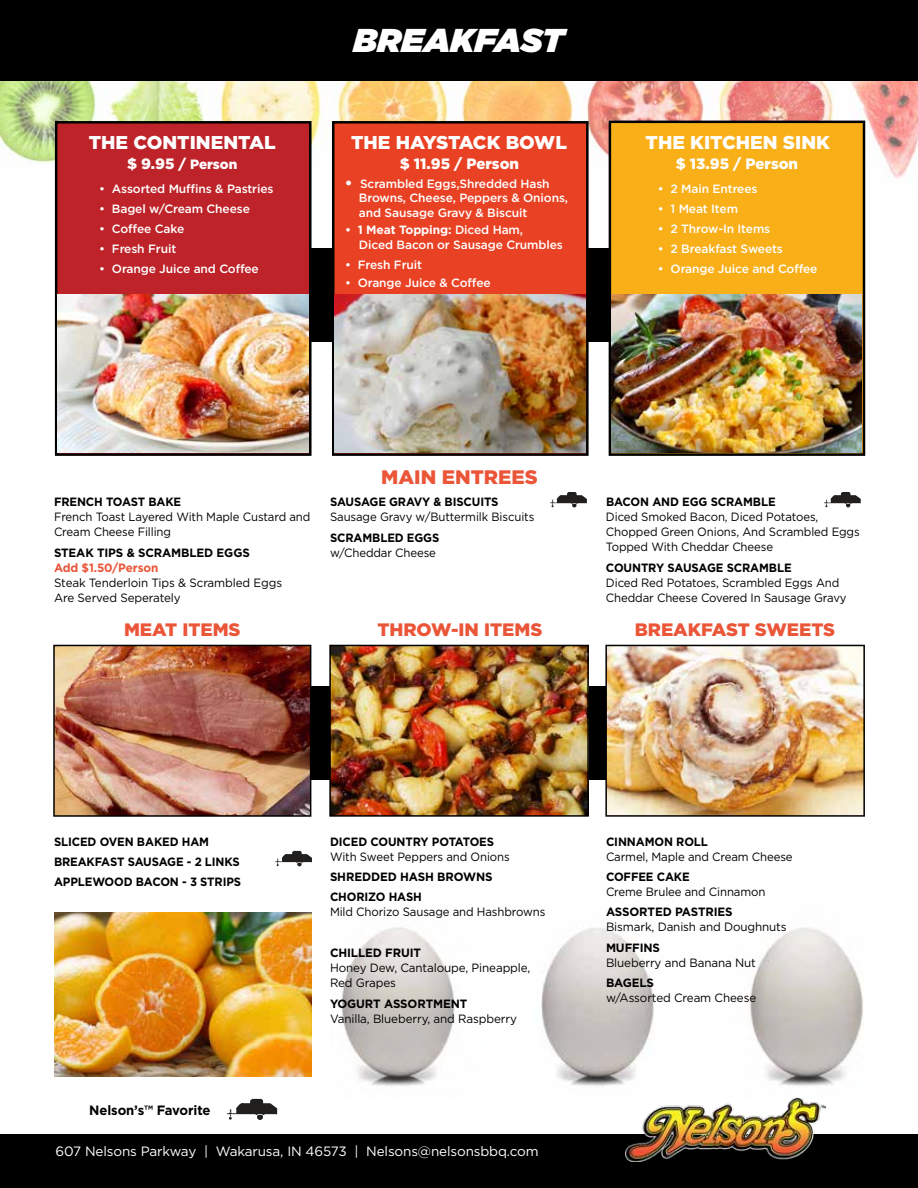
<style>
.page{position:relative;width:918px;height:1188px;background:#fff}
.page>*{position:absolute;margin:0;border:0;box-sizing:border-box;transform-origin:0 0}
.t1{font:italic 900 33px "Gotham";color:#fff}
.t2{font:900 19.5px "Gotham";color:#eb5538}
.t3{font:900 18.6px "Gotham";color:#fff}
.t4{font:900 18px "Gotham";color:#eb5538}
.t5{font:900 15px "Gotham";color:#fff}
.t6{font:13.5px "Gotham";letter-spacing:-.01em;color:#fff}
.t7{font:700 13.5px "Gotham";letter-spacing:-.01em;color:#000}
.t8{font:900 13.5px "Gotham";color:#fff}
.t9{font:12px/15px "Gotham";letter-spacing:-.01em;color:#000;scale:.95 1}
.t10{font:500 12px/14.4px "Gotham";letter-spacing:-.01em;color:#fff}
.t11{font:700 12px/20.4px "Gotham";letter-spacing:-.01em;color:#000;scale:.95 1}
.t12{font:12px/15px "Gotham";letter-spacing:-.01em;color:#000}
.t13{font:700 12px/20.4px "Gotham";letter-spacing:-.01em;color:#000}
.t14{font:700 12px "Gotham";letter-spacing:-.01em;color:#eb5538}
.s1{font-size:15px}
.s2{font-size:14.25px}
.s3{font-weight:900;font-size:14.25px}
.s4{font-weight:700}
</style>
<div class="page">
<div style="left:306px;top:686px;width:309px;height:94px;background:#000"></div>
<img style="left:0;top:82px;width:918px;height:115px">
<img style="left:341px;top:927px;width:114px;height:159px">
<img style="left:541px;top:928px;width:113px;height:158px">
<img style="left:749px;top:927px;width:115px;height:159px">
<div style="left:305px;top:248px;width:309px;height:94px;background:#000"></div>
<div style="left:610px;top:122px;width:254px;height:333px;background:#f8af18"></div>
<div style="left:609px;top:121px;width:256px;height:335px;border:2px solid #000"></div>
<div style="left:56px;top:122px;width:254px;height:333px;background:#bd2329"></div>
<div style="left:55px;top:121px;width:257px;height:335px;border:2px solid #000"></div>
<div style="left:333px;top:122px;width:254px;height:333px;background:#e94124"></div>
<div style="left:332px;top:121px;width:257px;height:335px;border:2px solid #000"></div>
<div style="left:0;top:1134px;width:918px;height:54px;background:#000"></div>
<div style="left:0;top:0;width:918px;height:81px;background:#000"></div>
<img style="left:54px;top:912px;width:258px;height:164px">
<img style="left:608px;top:648px;width:254px;height:166px">
<div style="left:605px;top:645px;width:260px;height:172px;border:2px solid #000"></div>
<img style="left:332px;top:648px;width:254px;height:166px">
<div style="left:329px;top:645px;width:260px;height:172px;border:2px solid #000"></div>
<img style="left:625px;top:1098px;width:201px;height:64px">
<svg style="left:550px;top:492px;width:37px;height:15px"></svg>
<img style="left:56px;top:648px;width:252px;height:166px">
<div style="left:53px;top:645px;width:258px;height:172px;border:2px solid #000"></div>
<img style="left:335px;top:294px;width:251px;height:158px">
<img style="left:58px;top:294px;width:250px;height:158px">
<img style="left:611px;top:294px;width:251px;height:158px">
<svg style="left:227px;top:1099px;width:50px;height:21px"></svg>
<svg style="left:824px;top:492px;width:37px;height:15px"></svg>
<svg style="left:275px;top:851px;width:37px;height:15px"></svg>
<h1 class="t1" style="left:354px;top:21px;width:212px">BREAKFAST</h1>
<h3 class="t3" style="left:89px;top:130px;width:188px">THE CONTINENTAL</h3>
<h3 class="t3" style="left:351px;top:130px;width:217px">THE HAYSTACK BOWL</h3>
<h3 class="t3" style="left:646px;top:130px;width:186px">THE KITCHEN SINK</h3>
<p class="t8" style="left:127px;top:155px;width:112px"><span class="s1">$ 9.95</span> <span class="s2">/</span> Person</p>
<p class="t10" style="left:99px;top:182px;width:176px">• Assorted Muffins &amp; Pastries</p>
<p class="t10" style="left:99px;top:202px;width:152px">• Bagel w/Cream Cheese</p>
<p class="t10" style="left:99px;top:222px;width:87px">• Coffee Cake</p>
<p class="t10" style="left:99px;top:242px;width:79px">• Fresh Fruit</p>
<p class="t10" style="left:99px;top:262px;width:161px">• Orange Juice and Coffee</p>
<p class="t5" style="left:400px;top:153px;width:121px">$ 11.95 / Person</p>
<p class="t5" style="left:676px;top:153px;width:124px">$ 13.95 / Person</p>
<p class="t10" style="left:359px;top:176px;width:211px;text-indent:-14px"><span class="s3">•</span> Scrambled Eggs,Shredded Hash<br>Browns, Cheese, Peppers &amp; Onions, and Sausage Gravy &amp; Biscuit</p>
<p class="t10" style="left:359px;top:223px;width:205px;text-indent:-14px"><span class="s4">• 1 Meat Topping:</span> Diced Ham,<br>Diced Bacon or Sausage Crumbles</p>
<p class="t10" style="left:345px;top:257px;width:79px">• Fresh Fruit</p>
<p class="t10" style="left:345px;top:276px;width:147px">• Orange Juice &amp; Coffee</p>
<p class="t10" style="left:658px;top:181px;width:101px">• 2 Main Entrees</p>
<p class="t10" style="left:658px;top:201px;width:82px">• 1 Meat Item</p>
<p class="t10" style="left:658px;top:221px;width:114px">• 2 Throw-In Items</p>
<p class="t10" style="left:658px;top:241px;width:127px">• 2 Breakfast Sweets</p>
<p class="t10" style="left:658px;top:261px;width:161px">• Orange Juice and Coffee</p>
<p class="t11" style="left:54px;top:492px;width:135px">FRENCH TOAST BAKE</p>
<p class="t9" style="left:54px;top:509px;width:271px">French Toast Layered With Maple Custard and<br>Cream Cheese Filling</p>
<p class="t13" style="left:54px;top:542px;width:197px">STEAK TIPS &amp; SCRAMBLED EGGS</p>
<p class="t14" style="left:54px;top:559px;width:106px">Add $1.50/Person</p>
<p class="t12" style="left:54px;top:575px;width:230px">Steak Tenderloin Tips &amp; Scrambled Eggs<br>Are Served Seperately</p>
<h2 class="t2" style="left:381px;top:463px;width:158px">MAIN ENTREES</h2>
<p class="t11" style="left:330px;top:492px;width:179px">SAUSAGE GRAVY &amp; BISCUITS</p>
<p class="t9" style="left:330px;top:509px;width:217px">Sausage Gravy w/Buttermilk Biscuits</p>
<p class="t11" style="left:330px;top:527px;width:117px">SCRAMBLED EGGS</p>
<p class="t9" style="left:330px;top:545px;width:113px">w/Cheddar Cheese</p>
<p class="t11" style="left:606px;top:492px;width:180px">BACON AND EGG SCRAMBLE</p>
<p class="t9" style="left:606px;top:509px;width:269px">Diced Smoked Bacon, Diced Potatoes,<br>Chopped Green Onions, And Scrambled Eggs<br>Topped With Cheddar Cheese</p>
<p class="t11" style="left:606px;top:557px;width:197px">COUNTRY SAUSAGE SCRAMBLE</p>
<p class="t9" style="left:606px;top:575px;width:255px">Diced Red Potatoes, Scrambled Eggs And<br>Cheddar Cheese Covered In Sausage Gravy</p>
<h3 class="t4" style="left:124px;top:617px;width:118px">MEAT ITEMS</h3>
<h3 class="t4" style="left:377px;top:617px;width:166px">THROW-IN ITEMS</h3>
<h3 class="t4" style="left:635px;top:617px;width:202px">BREAKFAST SWEETS</h3>
<p class="t11" style="left:54px;top:831px;width:199px">SLICED OVEN BAKED HAM<br>BREAKFAST SAUSAGE - 2 LINKS<br>APPLEWOOD BACON - 3 STRIPS</p>
<p class="t11" style="left:330px;top:831px;width:174px">DICED COUNTRY POTATOES</p>
<p class="t9" style="left:330px;top:849px;width:191px">With Sweet Peppers and Onions</p>
<p class="t13" style="left:330px;top:866px;width:164px">SHREDDED HASH BROWNS<br>CHORIZO HASH</p>
<p class="t9" style="left:330px;top:904px;width:228px">Mild Chorizo Sausage and Hashbrowns</p>
<p class="t13" style="left:330px;top:943px;width:93px">CHILLED FRUIT</p>
<p class="t12" style="left:330px;top:960px;width:202px">Honey Dew, Cantaloupe, Pineapple,<br>Red Grapes</p>
<p class="t13" style="left:330px;top:993px;width:139px">YOGURT ASSORTMENT</p>
<p class="t12" style="left:330px;top:1011px;width:188px">Vanilla, Blueberry, and Raspberry</p>
<p class="t7" style="left:89px;top:1102px;width:123px">Nelson’s™ Favorite</p>
<p class="t6" style="left:56px;top:1142px;width:485px">607 Nelsons Parkway | Wakarusa, IN 46573 | Nelsons@nelsonsbbq.com</p>
<p class="t11" style="left:606px;top:831px;width:109px">CINNAMON ROLL</p>
<p class="t9" style="left:606px;top:849px;width:198px">Carmel, Maple and Cream Cheese</p>
<p class="t11" style="left:606px;top:866px;width:90px">COFFEE CAKE</p>
<p class="t9" style="left:606px;top:884px;width:169px">Creme Brulee and Cinnamon</p>
<p class="t13" style="left:606px;top:902px;width:128px">ASSORTED PASTRIES</p>
<p class="t12" style="left:606px;top:919px;width:182px">Bismark, Danish and Doughnuts</p>
<p class="t13" style="left:606px;top:937px;width:56px">MUFFINS</p>
<p class="t12" style="left:606px;top:955px;width:151px">Blueberry and Banana Nut</p>
<p class="t13" style="left:606px;top:973px;width:50px">BAGELS</p>
<p class="t12" style="left:606px;top:990px;width:152px">w/Assorted Cream Cheese</p>
</div>
